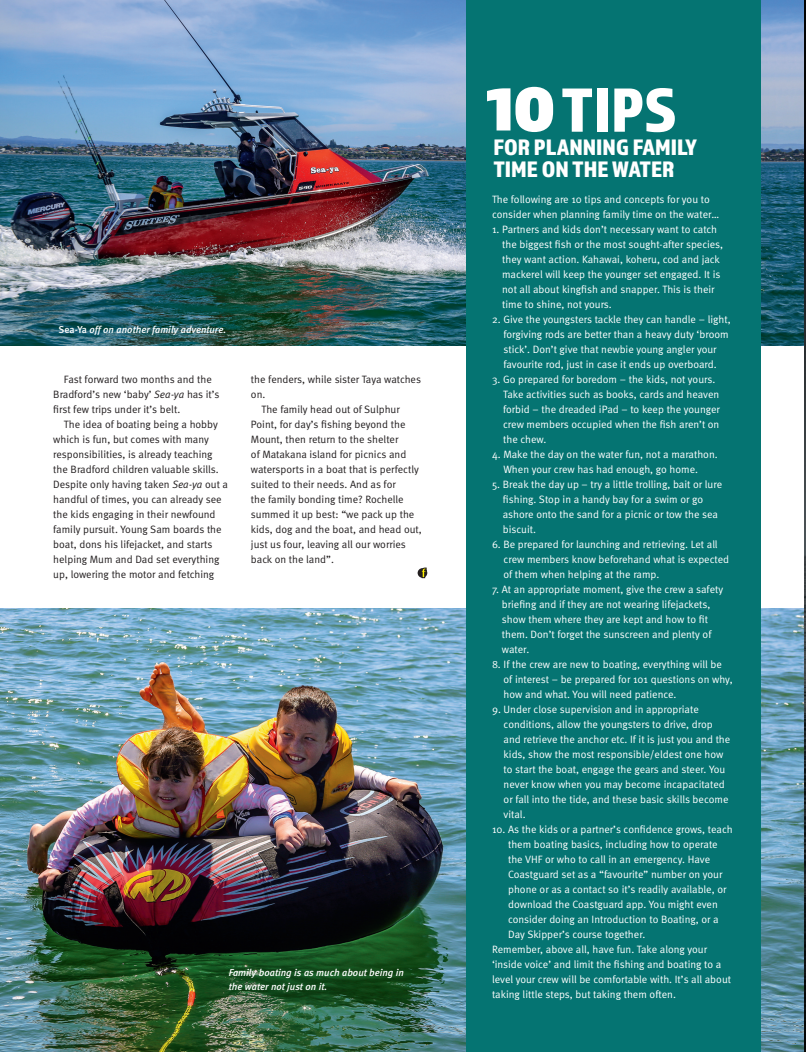
<style>
.page{position:relative;width:806px;height:1052px;background:#fff}
.page>*{position:absolute;margin:0;border:0;box-sizing:border-box;transform-origin:0 0}
.t1{font:64.75px "Almaq Refined";color:#fff}
.t2{font:23.25px/22.4px "Almaq Refined";color:#fff}
.t3{font:10.62px/15px "Meta Normal";color:#fff}
.t4{font:10.62px/15px "Meta Normal";color:#231f20}
.t5{font:italic 500 10px/13.8px "Meta";color:#fff}
.s1{font-style:normal}
.s2{font-style:italic}
</style>
<div class="page">
<img style="left:0;top:0;width:466px;height:345px">
<img style="left:760px;top:0;width:44px;height:345px">
<img style="left:0;top:608px;width:466px;height:444px">
<img style="left:760px;top:608px;width:44px;height:444px">
<div style="left:466px;top:0;width:294px;height:1052px;background:#057472"></div>
<svg style="left:487px;top:87px;width:66px;height:45px"></svg>
<svg style="left:417px;top:568px;width:10px;height:10px"></svg>
<svg style="left:421px;top:568px;width:5px;height:10px"></svg>
<img style="left:804px;top:1px;width:2px;height:1050px">
<p class="t5" style="left:59px;top:322px;width:169px"><span class="s1">Sea-Ya</span> off on another family adventure.</p>
<p class="t4" style="left:53px;top:372px;width:168px;text-indent:11px">Fast forward two months and the<br>Bradford’s new ‘baby’ <span class="s2">Sea-ya</span> has it’s first few trips under it’s belt.</p>
<p class="t4" style="left:53px;top:417px;width:176px;text-indent:11px">The idea of boating being a hobby which is fun, but comes with many responsibilities, is already teaching the Bradford children valuable skills.<br>Despite only having taken <span class="s2">Sea-ya</span> out a handful of times, you can already see the kids engaging in their newfound family pursuit. Young Sam boards the boat, dons his lifejacket, and starts helping Mum and Dad set everything up, lowering the motor and fetching</p>
<p class="t4" style="left:251px;top:372px;width:171px">the fenders, while sister Taya watches</p>
<p class="t4" style="left:251px;top:387px;width:16px">on.</p>
<p class="t4" style="left:261px;top:402px;width:140px">The family head out of Sulphur</p>
<p class="t4" style="left:251px;top:417px;width:156px">Point, for day’s fishing beyond the</p>
<p class="t4" style="left:251px;top:432px;width:149px">Mount, then return to the shelter</p>
<p class="t4" style="left:251px;top:447px;width:157px">of Matakana island for picnics and</p>
<p class="t4" style="left:251px;top:462px;width:169px">watersports in a boat that is perfectly</p>
<p class="t4" style="left:251px;top:477px;width:146px">suited to their needs. And as for</p>
<p class="t4" style="left:251px;top:492px;width:154px">the family bonding time? Rochelle</p>
<p class="t4" style="left:251px;top:507px;width:165px">summed it up best: “we pack up the</p>
<p class="t4" style="left:251px;top:522px;width:172px">kids, dog and the boat, and head out,</p>
<p class="t4" style="left:251px;top:537px;width:156px">just us four, leaving all our worries</p>
<p class="t4" style="left:251px;top:552px;width:85px">back on the land”.</p>
<p class="t5" style="left:229px;top:966px;width:177px">Family boating is as much about being in the water not just on it.</p>
<h1 class="t1" style="left:561px;top:71px;width:117px">TIPS</h1>
<h2 class="t2" style="left:493px;top:135px;width:205px">FOR PLANNING FAMILY<br>TIME ON THE WATER</h2>
<p class="t3" style="left:492px;top:192px;width:229px">The following are 10 tips and concepts for you to consider when planning family time on the water…</p>
<p class="t3" style="left:502px;top:222px;width:223px;text-indent:-10px">1. Partners and kids don’t necessary want to catch the biggest fish or the most sought-after species, they want action. Kahawai, koheru, cod and jack mackerel will keep the younger set engaged. It is not all about kingfish and snapper. This is their time to shine, not yours.</p>
<p class="t3" style="left:503px;top:312px;width:229px;text-indent:-11px">2. Give the youngsters tackle they can handle – light, forgiving rods are better than a heavy duty ‘broom stick’. Don’t give that newbie young angler your favourite rod, just in case it ends up overboard.</p>
<p class="t3" style="left:503px;top:372px;width:218px;text-indent:-11px">3. Go prepared for boredom – the kids, not yours.<br>Take activities such as books, cards and heaven forbid – the dreaded iPad – to keep the younger crew members occupied when the fish aren’t on the chew.</p>
<p class="t3" style="left:503px;top:447px;width:216px;text-indent:-11px">4. Make the day on the water fun, not a marathon.<br>When your crew has had enough, go home.</p>
<p class="t3" style="left:503px;top:477px;width:221px;text-indent:-11px">5. Break the day up – try a little trolling, bait or lure fishing. Stop in a handy bay for a swim or go ashore onto the sand for a picnic or tow the sea biscuit.</p>
<p class="t3" style="left:503px;top:537px;width:227px;text-indent:-11px">6. Be prepared for launching and retrieving. Let all crew members know beforehand what is expected of them when helping at the ramp.</p>
<p class="t3" style="left:502px;top:582px;width:223px;text-indent:-10px">7. At an appropriate moment, give the crew a safety briefing and if they are not wearing lifejackets, show them where they are kept and how to fit them. Don’t forget the sunscreen and plenty of water.</p>
<p class="t3" style="left:503px;top:657px;width:231px;text-indent:-12px">8. If the crew are new to boating, everything will be of interest – be prepared for 101 questions on why, how and what. You will need patience.</p>
<p class="t3" style="left:503px;top:702px;width:228px;text-indent:-12px">9. Under close supervision and in appropriate conditions, allow the youngsters to drive, drop and retrieve the anchor etc. If it is just you and the kids, show the most responsible/eldest one how to start the boat, engage the gears and steer. You never know when you may become incapacitated or fall into the tide, and these basic skills become vital.</p>
<p class="t3" style="left:492px;top:822px;width:242px">10. As the kids or a partner’s confidence grows, teach</p>
<p class="t3" style="left:508px;top:837px;width:211px">them boating basics, including how to operate</p>
<p class="t3" style="left:508px;top:852px;width:204px">the VHF or who to call in an emergency. Have</p>
<p class="t3" style="left:508px;top:867px;width:216px">Coastguard set as a “favourite” number on your</p>
<p class="t3" style="left:508px;top:882px;width:220px">phone or as a contact so it’s readily available, or</p>
<p class="t3" style="left:508px;top:897px;width:211px">download the Coastguard app. You might even</p>
<p class="t3" style="left:508px;top:912px;width:212px">consider doing an Introduction to Boating, or a</p>
<p class="t3" style="left:508px;top:927px;width:139px">Day Skipper’s course together.</p>
<p class="t3" style="left:492px;top:942px;width:216px">Remember, above all, have fun. Take along your</p>
<p class="t3" style="left:492px;top:957px;width:231px">‘inside voice’ and limit the fishing and boating to a</p>
<p class="t3" style="left:492px;top:972px;width:240px">level your crew will be comfortable with. It’s all about</p>
<p class="t3" style="left:492px;top:987px;width:185px">taking little steps, but taking them often.</p>
</div>
